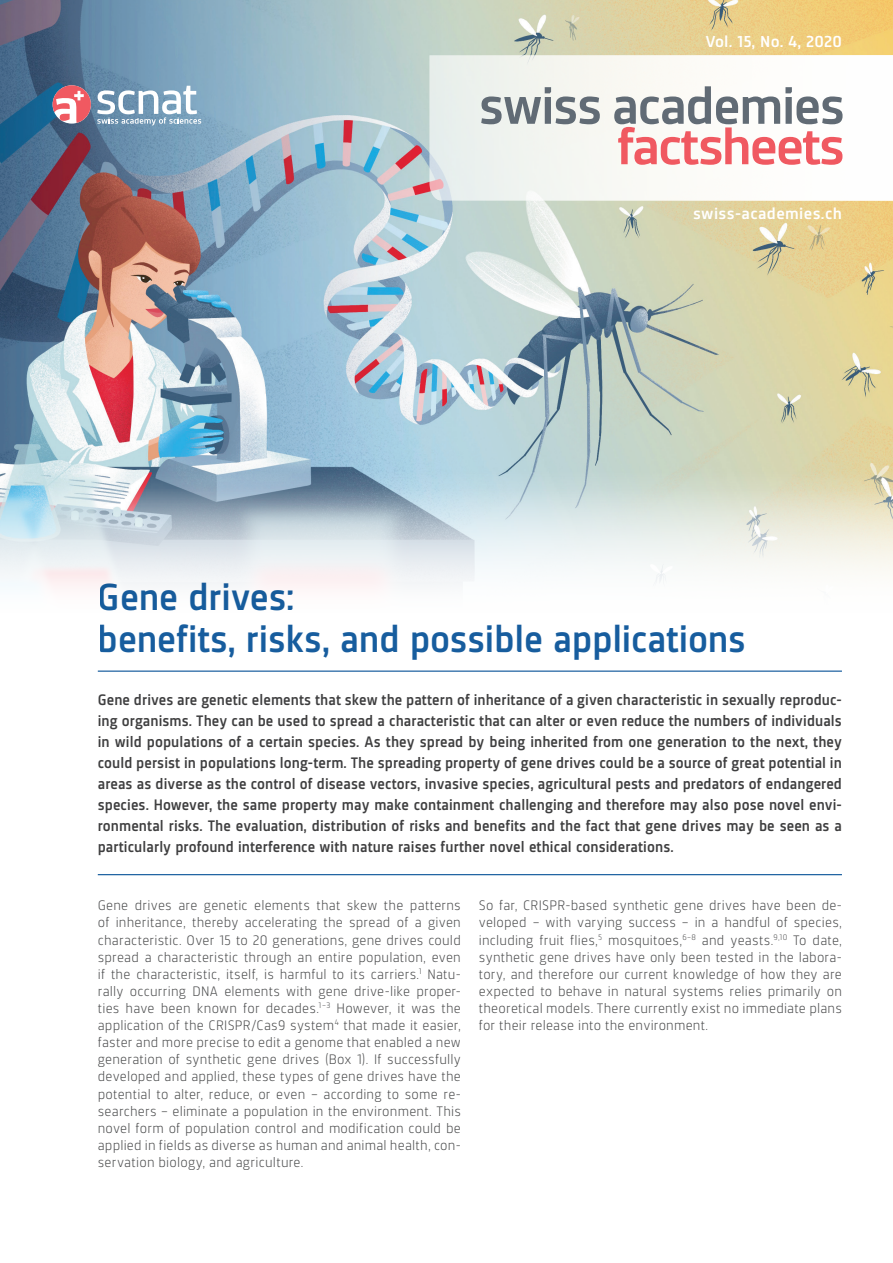
<style>
.page{position:relative;width:893px;height:1263px;background:#fff}
.page>*{position:absolute;margin:0;border:0;box-sizing:border-box;transform-origin:0 0}
.t1{font:500 39px/42px "Sinews Sans Pro";letter-spacing:-.005em;color:#175d9e;scale:1.04 1}
.t2{font:500 16.5px "Sinews Sans Pro";letter-spacing:.02em;color:#fff;scale:1.1 1}
.t3{font:500 15.75px/21px "Sinews Sans Pro";letter-spacing:.005em;color:#3e3e3f;text-align:justify}
.t4{font:300 14.25px/17.1px "Sinews Sans Pro";letter-spacing:.015em;color:#4b4c4d;text-align:justify;scale:1.04 1}
</style>
<div class="page">
<img style="left:0;top:0;width:893px;height:447px">
<svg style="left:0;top:447px;width:893px;height:225px"></svg>
<hr style="left:98px;top:874px;width:744px;height:1px;background:#175d9e">
<hr style="left:98px;top:670px;width:744px;height:2px;background:#175d9e">
<svg style="left:53px;top:85px;width:38px;height:38px"></svg>
<svg style="left:97px;top:86px;width:104px;height:39px"></svg>
<svg style="left:429px;top:55px;width:464px;height:146px"></svg>
<svg style="left:481px;top:87px;width:119px;height:37px"></svg>
<svg style="left:614px;top:86px;width:228px;height:79px"></svg>
<p class="t2" style="left:705px;top:33px;width:126px">Vol. 15, No. 4, 2020</p>
<p class="t2" style="left:693px;top:204px;width:137px">swiss-academies.ch</p>
<h1 class="t1" style="left:98px;top:576px;width:625px">Gene drives:<br>benefits, risks, and possible applications</h1>
<p class="t3" style="left:98px;top:689px;width:746px">Gene drives are genetic elements that skew the pattern of inheritance of a given characteristic in sexually reproduc&shy;ing organisms. They can be used to spread a characteristic that can alter or even reduce the numbers of individuals in wild populations of a certain species. As they spread by being inherited from one generation to the next, they could persist in populations long-term. The spreading property of gene drives could be a source of great potential in areas as diverse as the control of disease vectors, invasive species, agricultural pests and predators of endangered species. However, the same property may make containment challenging and therefore may also pose novel envi&shy;ronmental risks. The evaluation, distribution of risks and benefits and the fact that gene drives may be seen as a particularly profound interference with nature raises further novel ethical considerations.</p>
<p class="t4" style="left:98px;top:897px;width:351px">Gene drives are genetic elements that skew the patterns of inheritance, thereby accelerating the spread of a given characteristic. Over 15 to 20 generations, gene drives could spread a characteristic through an entire population, even if the characteristic, itself, is harmful to its carriers.<sup>1</sup> Natu&shy;rally occurring DNA elements with gene drive-like proper&shy;ties have been known for decades.<sup>1–3</sup> However, it was the application of the CRISPR/Cas9 system<sup>4</sup> that made it easier, faster and more precise to edit a genome that enabled a new generation of synthetic gene drives (Box 1). If successfully developed and applied, these types of gene drives have the potential to alter, reduce, or even – according to some re&shy;searchers – eliminate a population in the environment. This novel form of population control and modification could be applied in fields as diverse as human and animal health, con&shy;servation biology, and agriculture.</p>
<p class="t4" style="left:479px;top:897px;width:351px">So far, CRISPR-based synthetic gene drives have been de&shy;veloped – with varying success – in a handful of species, including fruit flies,<sup>5</sup> mosquitoes,<sup>6–8</sup> and yeasts.<sup>9,10</sup> To date, synthetic gene drives have only been tested in the labora&shy;tory, and therefore our current knowledge of how they are expected to behave in natural systems relies primarily on theoretical models. There currently exist no immediate plans for their release into the environment.</p>
</div>
